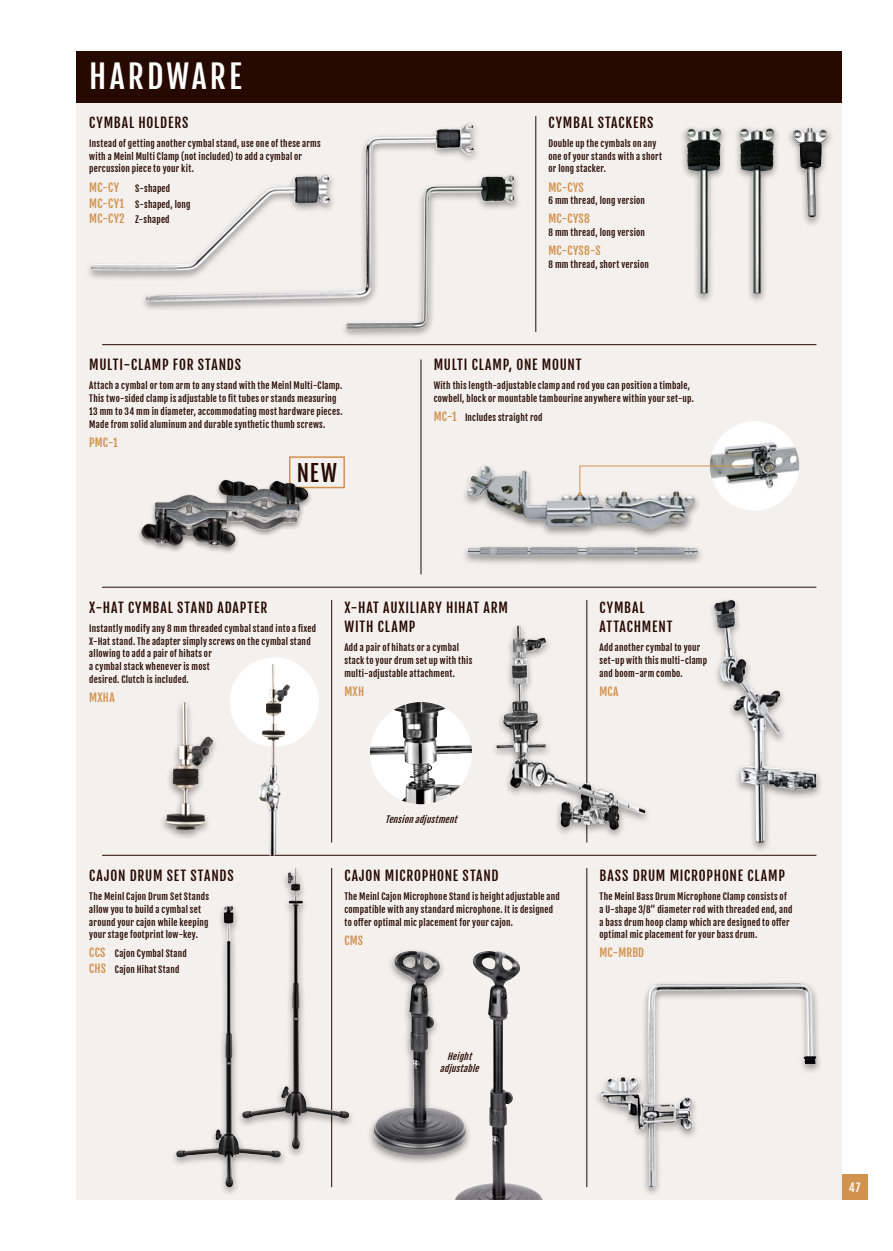
<style>
.page{position:relative;width:893px;height:1251px;background:#fff}
.page>*{position:absolute;margin:0;border:0;box-sizing:border-box;transform-origin:0 0}
.t1{font:31.5px "Fjalla One";letter-spacing:.1em;color:#fff}
.t2{font:22.5px "Fjalla One";color:#260900}
.t3{font:13.5px/19.2px "Fjalla One";letter-spacing:.065em;color:#260900}
.t4{font:11.25px "Fjalla One";letter-spacing:.025em;color:#d1924d}
.t5{font:11.25px "Fjalla One";color:#fff}
.t6{font:9px/12.8px "Fjalla One";letter-spacing:.025em;color:#260900}
.t7{font:italic 9px/12.8px "Fjalla One";color:#260900;text-align:center}
.s1{font-size:11.25px;color:#d1924d}
</style>
<div class="page">
<div style="left:77px;top:51px;width:765px;height:1148px;background:#f4f0ee"></div>
<div style="left:842px;top:1174px;width:25px;height:25px;background:#d1924d"></div>
<img style="left:455px;top:951px;width:87px;height:248px">
<hr style="left:102px;top:854px;width:714px;height:1px;background:#260900">
<hr style="left:102px;top:344px;width:714px;height:1px;background:#260900">
<hr style="left:102px;top:587px;width:714px;height:1px;background:#260900">
<hr style="left:421px;top:359px;width:1px;height:215px;background:#260900">
<hr style="left:535px;top:116px;width:1px;height:216px;background:#260900">
<hr style="left:587px;top:600px;width:1px;height:242px;background:#260900">
<hr style="left:331px;top:600px;width:1px;height:242px;background:#260900">
<hr style="left:587px;top:867px;width:1px;height:319px;background:#260900">
<hr style="left:331px;top:867px;width:1px;height:319px;background:#260900">
<div style="left:230px;top:657px;width:89px;height:89px;background:#fff;border-radius:50%"></div>
<img style="left:258px;top:664px;width:27px;height:191px">
<img style="left:710px;top:421px;width:89px;height:89px;border-radius:45px">
<div style="left:289px;top:456px;width:56px;height:32px;border:2px solid #d1924d"></div>
<div style="left:139px;top:120px;width:342px;height:192px;background:#000;opacity:.4"></div>
<img style="left:146px;top:123px;width:328px;height:179px">
<div style="left:85px;top:171px;width:252px;height:110px;background:#000;opacity:.4"></div>
<img style="left:91px;top:175px;width:239px;height:95px">
<div style="left:461px;top:462px;width:244px;height:103px;background:#000;opacity:.4"></div>
<img style="left:466px;top:467px;width:230px;height:62px">
<div style="left:137px;top:477px;width:176px;height:77px;background:#000;opacity:.4"></div>
<img style="left:141px;top:480px;width:167px;height:66px">
<div style="left:339px;top:172px;width:182px;height:167px;background:#000;opacity:.4"></div>
<img style="left:346px;top:176px;width:161px;height:152px">
<div style="left:679px;top:124px;width:49px;height:180px;background:#000;opacity:.4"></div>
<img style="left:686px;top:127px;width:36px;height:166px">
<div style="left:732px;top:124px;width:49px;height:180px;background:#000;opacity:.4"></div>
<img style="left:739px;top:127px;width:36px;height:166px">
<div style="left:785px;top:124px;width:49px;height:103px;background:#000;opacity:.4"></div>
<img style="left:791px;top:128px;width:38px;height:89px">
<svg style="left:578px;top:465px;width:171px;height:30px"></svg>
<div style="left:77px;top:51px;width:765px;height:51px;background:#260900"></div>
<div style="left:593px;top:979px;width:230px;height:217px;background:#000;opacity:.4"></div>
<img style="left:599px;top:982px;width:194px;height:132px">
<div style="left:490px;top:621px;width:162px;height:218px;background:#000;opacity:.4"></div>
<img style="left:496px;top:625px;width:23px;height:125px">
<div style="left:236px;top:864px;width:120px;height:294px;background:#000;opacity:.4"></div>
<img style="left:242px;top:867px;width:54px;height:250px">
<div style="left:170px;top:902px;width:117px;height:294px;background:#000;opacity:.4"></div>
<img style="left:176px;top:906px;width:95px;height:280px">
<div style="left:367px;top:947px;width:105px;height:218px;background:#000;opacity:.4"></div>
<img style="left:374px;top:950px;width:92px;height:206px">
<div style="left:707px;top:596px;width:117px;height:256px;background:#000;opacity:.4"></div>
<img style="left:714px;top:600px;width:61px;height:242px">
<img style="left:370px;top:702px;width:102px;height:102px">
<div style="left:159px;top:698px;width:60px;height:141px;background:#000;opacity:.4"></div>
<img style="left:166px;top:702px;width:47px;height:127px">
<h1 class="t1" style="left:89px;top:58px;width:154px">HARDWARE</h1>
<h3 class="t3" style="left:89px;top:113px;width:101px">CYMBAL HOLDERS</h3>
<p class="t6" style="left:89px;top:137px;width:233px">Instead of getting another cymbal stand, use one of these arms with a Meinl Multi Clamp (not included) to add a cymbal or percussion piece to your kit.</p>
<p class="t4" style="left:89px;top:180px;width:31px">MC-CY</p>
<p class="t6" style="left:135px;top:181px;width:36px">S-shaped</p>
<p class="t4" style="left:89px;top:196px;width:36px">MC-CY1</p>
<p class="t6" style="left:89px;top:196px;width:103px;line-height:15.9px;text-indent:46px">S-shaped, long<br><span class="s1">MC-CY2</span> Z-shaped</p>
<h3 class="t3" style="left:549px;top:113px;width:107px">CYMBAL STACKERS</h3>
<p class="t6" style="left:549px;top:137px;width:115px">Double up the cymbals on any one of your stands with a short or long stacker.</p>
<p class="t4" style="left:549px;top:180px;width:37px">MC-CYS</p>
<p class="t6" style="left:549px;top:194px;width:98px">6 mm thread, long version</p>
<p class="t4" style="left:549px;top:212px;width:43px">MC-CYS8</p>
<p class="t6" style="left:549px;top:226px;width:98px">8 mm thread, long version</p>
<p class="t4" style="left:549px;top:244px;width:54px">MC-CYS8-S</p>
<p class="t6" style="left:549px;top:258px;width:102px">8 mm thread, short version</p>
<h3 class="t3" style="left:89px;top:355px;width:153px">MULTI-CLAMP FOR STANDS</h3>
<h3 class="t3" style="left:434px;top:355px;width:149px">MULTI CLAMP, ONE MOUNT</h3>
<p class="t6" style="left:89px;top:379px;width:255px">Attach a cymbal or tom arm to any stand with the Meinl Multi-Clamp.<br>This two-sided clamp is adjustable to fit tubes or stands measuring 13 mm to 34 mm in diameter, accommodating most hardware pieces.<br>Made from solid aluminum and durable synthetic thumb screws.</p>
<p class="t4" style="left:89px;top:435px;width:30px">PMC-1</p>
<h2 class="t2" style="left:297px;top:459px;width:42px">NEW</h2>
<p class="t6" style="left:434px;top:379px;width:262px">With this length-adjustable clamp and rod you can position a timbale, cowbell, block or mountable tambourine anywhere within your set-up.</p>
<p class="t6" style="left:434px;top:411px;width:110px"><span class="s1">MC-1</span> Includes straight rod</p>
<h3 class="t3" style="left:89px;top:597px;width:180px">X-HAT CYMBAL STAND ADAPTER</h3>
<p class="t6" style="left:89px;top:622px;width:228px">Instantly modify any 8 mm threaded cymbal stand into a fixed X-Hat stand. The adapter simply screws on the cymbal stand allowing to add a pair of hihats or<br>a cymbal stack whenever is most<br>desired. Clutch is included.</p>
<p class="t4" style="left:89px;top:690px;width:27px">MXHA</p>
<h3 class="t3" style="left:344px;top:597px;width:165px">X-HAT AUXILIARY HIHAT ARM<br>WITH CLAMP</h3>
<p class="t6" style="left:344px;top:641px;width:129px">Add a pair of hihats or a cymbal stack to your drum set up with this multi-adjustable attachment.</p>
<p class="t4" style="left:344px;top:684px;width:21px">MXH</p>
<p class="t7" style="left:385px;top:813px;width:76px">Tensionadjustment</p>
<h3 class="t3" style="left:600px;top:597px;width:74px">CYMBAL<br>ATTACHMENT</h3>
<p class="t6" style="left:600px;top:641px;width:109px">Add another cymbal to your set-up with this multi-clamp and boom-arm combo.</p>
<p class="t4" style="left:600px;top:684px;width:20px">MCA</p>
<h3 class="t3" style="left:89px;top:865px;width:146px">CAJON DRUM SET STANDS</h3>
<h3 class="t3" style="left:344px;top:865px;width:156px">CAJON MICROPHONE STAND</h3>
<h3 class="t3" style="left:600px;top:865px;width:187px">BASS DRUM MICROPHONE CLAMP</h3>
<p class="t6" style="left:89px;top:889px;width:121px">The Meinl Cajon Drum Set Stands allow you to build a cymbal set around your cajon while keeping your stage footprint low-key.</p>
<p class="t6" style="left:89px;top:945px;width:99px;line-height:15.9px"><span class="s1">CCS</span> Cajon Cymbal Stand<br><span class="s1">CHS</span> Cajon Hihat Stand</p>
<p class="t6" style="left:344px;top:889px;width:217px">The Meinl Cajon Microphone Stand is height adjustable and compatible with any standard microphone. It is designed to offer optimal mic placement for your cajon.</p>
<p class="t4" style="left:344px;top:933px;width:20px">CMS</p>
<p class="t7" style="left:440px;top:1049px;width:43px">Height adjustable</p>
<p class="t6" style="left:600px;top:889px;width:194px">The Meinl Bass Drum Microphone Clamp consists of a U-shape 3/8" diameter rod with threaded end, and a bass drum hoop clamp which are designed to offer optimal mic placement for your bass drum.</p>
<p class="t4" style="left:600px;top:945px;width:46px">MC-MRBD</p>
<p class="t5" style="left:849px;top:1180px;width:13px">47</p>
</div>
